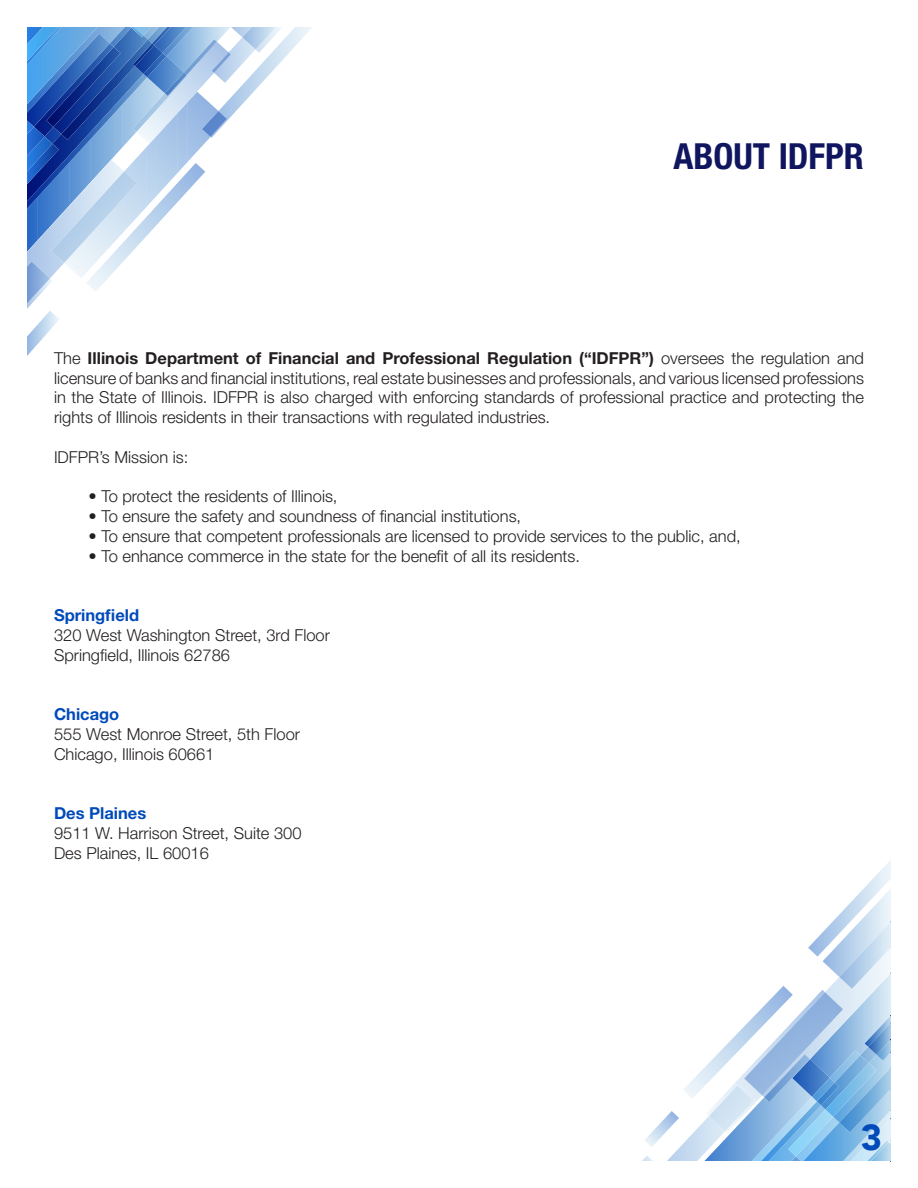
<style>
.page{position:relative;width:918px;height:1188px;background:#fff}
.page>*{position:absolute;margin:0;border:0;box-sizing:border-box;transform-origin:0 0}
.t1{font:700 condensed 36px "Helvetica Neue LT Std";color:#0f165f}
.t2{font:900 36px "Avenir";color:#004aba}
.t3{font:300 16.5px/19.8px "Helvetica Neue LT Std";color:#231f20;text-align:justify}
.t4{font:700 16.5px "Helvetica Neue LT Std";color:#004aba}
.s1{font-weight:700}
</style>
<div class="page">
<img style="left:252px;top:27px;width:60px;height:66px">
<img style="left:252px;top:27px;width:31px;height:26px">
<img style="left:252px;top:27px;width:24px;height:22px">
<svg style="left:27px;top:27px;width:225px;height:329px"></svg>
<img style="left:85px;top:263px;width:10px;height:12px">
<img style="left:74px;top:263px;width:11px;height:15px">
<img style="left:64px;top:263px;width:11px;height:9px">
<img style="left:202px;top:111px;width:25px;height:26px">
<img style="left:51px;top:172px;width:86px;height:91px">
<svg style="left:642px;top:1156px;width:10px;height:5px"></svg>
<img style="left:667px;top:1134px;width:25px;height:27px">
<img style="left:645px;top:1111px;width:34px;height:36px">
<svg style="left:692px;top:860px;width:199px;height:302px"></svg>
<img style="left:839px;top:922px;width:52px;height:67px">
<p class="t1" style="left:673px;top:135px;width:192px">ABOUT IDFPR</p>
<p class="t3" style="left:54px;top:348px;width:812px">The <span class="s1">Illinois Department of Financial and Professional Regulation (“IDFPR”)</span> oversees the regulation and licensure of banks and financial institutions, real estate businesses and professionals, and various licensed professions in the State of Illinois. IDFPR is also charged with enforcing standards of professional practice and protecting the rights of Illinois residents in their transactions with regulated industries.</p>
<p class="t3" style="left:54px;top:447px;width:136px">IDFPR’s Mission is:</p>
<p class="t3" style="left:88px;top:486px;width:251px">• To protect the residents of Illinois,</p>
<p class="t3" style="left:88px;top:506px;width:434px">• To ensure the safety and soundness of financial institutions,</p>
<p class="t3" style="left:88px;top:526px;width:654px">• To ensure that competent professionals are licensed to provide services to the public, and,</p>
<p class="t3" style="left:88px;top:546px;width:493px">• To enhance commerce in the state for the benefit of all its residents.</p>
<p class="t4" style="left:54px;top:605px;width:87px">Springfield</p>
<p class="t3" style="left:54px;top:625px;width:278px">320 West Washington Street, 3rd Floor</p>
<p class="t3" style="left:54px;top:645px;width:178px">Springfield, Illinois 62786</p>
<p class="t4" style="left:54px;top:704px;width:67px">Chicago</p>
<p class="t3" style="left:54px;top:724px;width:248px">555 West Monroe Street, 5th Floor</p>
<p class="t3" style="left:54px;top:744px;width:162px">Chicago, Illinois 60661</p>
<p class="t4" style="left:54px;top:803px;width:94px">Des Plaines</p>
<p class="t3" style="left:54px;top:823px;width:249px">9511 W. Harrison Street, Suite 300</p>
<p class="t3" style="left:54px;top:843px;width:156px">Des Plaines, IL 60016</p>
<p class="t2" style="left:861px;top:1106px;width:23px">3</p>
</div>
